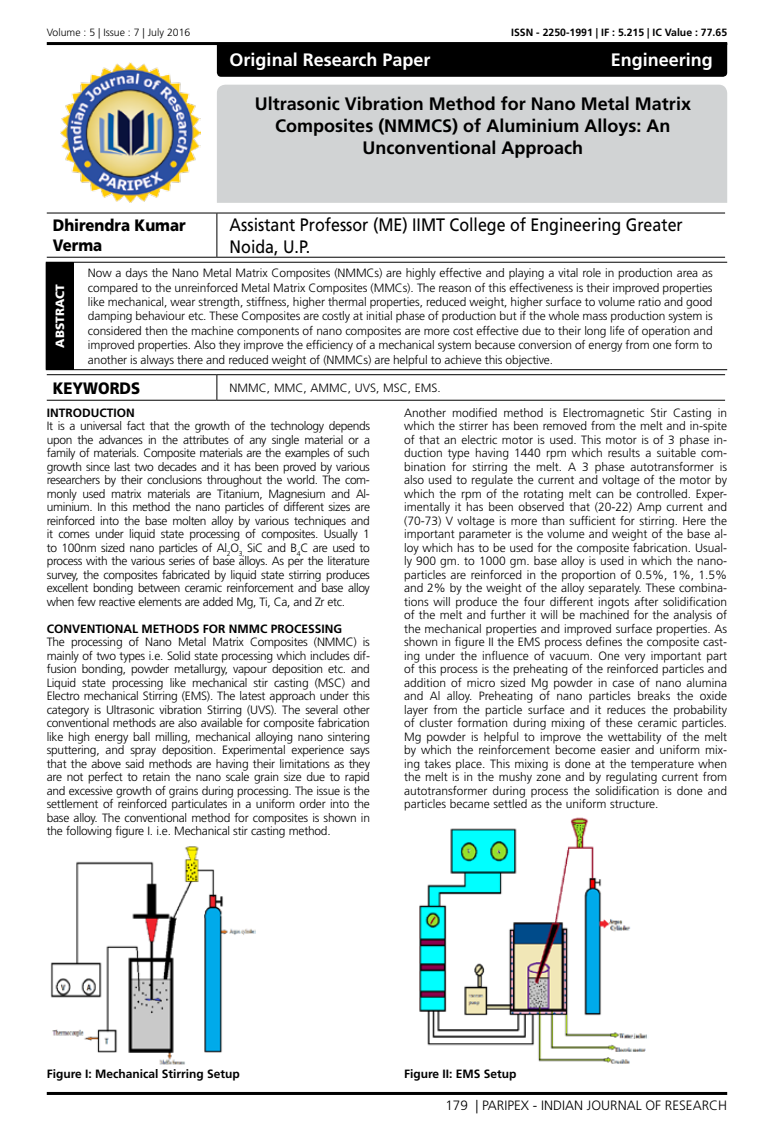
<style>
.page{position:relative;width:774px;height:1136px;background:#fff}
.page>*{position:absolute;margin:0;border:0;box-sizing:border-box;transform-origin:0 0}
.t1{font:700 18px/21.6px "Frutiger LT Std";color:#000;text-align:center}
.t2{font:18px/21.6px "Frutiger LT Std";color:#000;scale:.89 1}
.t3{font:700 18px "Frutiger LT Std";color:#fff}
.t4{font:900 16.5px/19.8px "Frutiger LT Std";color:#000;scale:.9 1}
.t5{font:300 13.5px "Frutiger LT Std";color:#000}
.t6{font:300 12px/13.5px "Frutiger LT Std";letter-spacing:-.01em;color:#000;text-align:justify}
.t7{font:700 12px "Frutiger LT Std";color:#000}
.t8{font:900 12px "Frutiger LT Std";color:#fff}
.t9{font:700 10.5px "Frutiger LT Std";color:#000}
.t10{font:300 10.5px "Frutiger LT Std";color:#000}
</style>
<div class="page">
<hr style="left:47px;top:42px;width:680px;height:3px;background:#000">
<hr style="left:47px;top:1091px;width:680px;height:3px;background:#000">
<div style="left:217px;top:85px;width:510px;height:118px;background:#d1d3d4"></div>
<div style="left:217px;top:45px;width:510px;height:32px;background:#000"></div>
<img style="left:61px;top:63px;width:139px;height:140px">
<hr style="left:47px;top:213px;width:170px;height:1px;background:#000">
<hr style="left:217px;top:213px;width:508px;height:1px;background:#000">
<hr style="left:216px;top:213px;width:1px;height:44px;background:#000">
<hr style="left:47px;top:257px;width:170px;height:1px;background:#000">
<hr style="left:217px;top:257px;width:508px;height:1px;background:#000">
<hr style="left:47px;top:374px;width:170px;height:1px;background:#000">
<hr style="left:217px;top:374px;width:508px;height:1px;background:#000">
<svg style="left:216px;top:375px;width:1px;height:25px"></svg>
<hr style="left:47px;top:400px;width:170px;height:1px;background:#000">
<hr style="left:217px;top:400px;width:508px;height:1px;background:#000">
<div style="left:46px;top:262px;width:27px;height:107px;background:#000"></div>
<hr style="left:73px;top:262px;width:654px;height:1px;background:#000">
<hr style="left:73px;top:262px;width:1px;height:107px;background:#000">
<svg style="left:46px;top:369px;width:27px;height:1px"></svg>
<hr style="left:73px;top:369px;width:654px;height:1px;background:#000">
<img style="left:50px;top:846px;width:206px;height:219px">
<img style="left:419px;top:817px;width:228px;height:247px">
<p class="t10" style="left:47px;top:27px;width:145px">Volume : 5 | Issue : 7 | July 2016</p>
<p class="t9" style="left:511px;top:27px;width:217px">ISSN - 2250-1991 | IF : 5.215 | IC Value : 77.65</p>
<h1 class="t3" style="left:230px;top:49px;width:202px">Original Research Paper</h1>
<h1 class="t1" style="left:255px;top:93px;width:438px">Ultrasonic Vibration Method for Nano Metal Matrix<br>Composites (NMMCS) of Aluminium Alloys: An<br>Unconventional Approach</h1>
<h1 class="t3" style="left:611px;top:49px;width:104px">Engineering</h1>
<h2 class="t4" style="left:53px;top:216px;width:149px">Dhirendra Kumar<br>Verma</h2>
<h1 class="t2" style="left:230px;top:214px;width:511px">Assistant Professor (ME) IIMT College of Engineering Greater<br>Noida, U.P.</h1>
<p class="t8" style="left:53px;top:347px;width:65px;rotate:-90deg">ABSTRACT</p>
<p class="t6" style="left:88px;top:266px;width:626px;line-height:14.4px">Now a days the Nano Metal Matrix Composites (NMMCs) are highly effective and playing a vital role in production area as compared to the unreinforced Metal Matrix Composites (MMCs). The reason of this effectiveness is their improved properties like mechanical, wear strength, stiffness, higher thermal properties, reduced weight, higher surface to volume ratio and good damping behaviour etc. These Composites are costly at initial phase of production but if the whole mass production system is considered then the machine components of nano composites are more cost effective due to their long life of operation and improved properties. Also they improve the efficiency of a mechanical system because conversion of energy from one form to another is always there and reduced weight of (NMMCs) are helpful to achieve this objective.</p>
<h2 class="t4" style="left:53px;top:378px;width:99px">KEYWORDS</h2>
<p class="t6" style="left:230px;top:381px;width:213px">NMMC, MMC, AMMC, UVS, MSC, EMS.</p>
<p class="t7" style="left:47px;top:405px;width:90px">INTRODUCTION</p>
<p class="t6" style="left:47px;top:419px;width:325px">It is a universal fact that the growth of the technology depends upon the advances in the attributes of any single material or a family of materials. Composite materials are the examples of such growth since last two decades and it has been proved by various researchers by their conclusions throughout the world. The com&shy;monly used matrix materials are Titanium, Magnesium and Al&shy;uminium. In this method the nano particles of different sizes are reinforced into the base molten alloy by various techniques and it comes under liquid state processing of composites. Usually 1 to 100nm sized nano particles of Al<sub>2</sub>O<sub>3,</sub> SiC and B<sub>4</sub>C are used to process with the various series of base alloys. As per the literature survey, the composites fabricated by liquid state stirring produces excellent bonding between ceramic reinforcement and base alloy when few reactive elements are added Mg, Ti, Ca, and Zr etc.</p>
<p class="t7" style="left:47px;top:621px;width:297px">CONVENTIONAL METHODS FOR NMMC PROCESSING</p>
<p class="t6" style="left:47px;top:635px;width:325px">The processing of Nano Metal Matrix Composites (NMMC) is mainly of two types i.e. Solid state processing which includes dif&shy;fusion bonding, powder metallurgy, vapour deposition etc. and Liquid state processing like mechanical stir casting (MSC) and Electro mechanical Stirring (EMS). The latest approach under this category is Ultrasonic vibration Stirring (UVS). The several other conventional methods are also available for composite fabrication like high energy ball milling, mechanical alloying nano sintering sputtering, and spray deposition. Experimental experience says that the above said methods are having their limitations as they are not perfect to retain the nano scale grain size due to rapid and excessive growth of grains during processing. The issue is the settlement of reinforced particulates in a uniform order into the base alloy. The conventional method for composites is shown in the following figure I. i.e. Mechanical stir casting method.</p>
<p class="t6" style="left:404px;top:406px;width:325px">Another modified method is Electromagnetic Stir Casting in which the stirrer has been removed from the melt and in-spite of that an electric motor is used. This motor is of 3 phase in&shy;duction type having 1440 rpm which results a suitable com&shy;bination for stirring the melt. A 3 phase autotransformer is also used to regulate the current and voltage of the motor by which the rpm of the rotating melt can be controlled. Exper&shy;imentally it has been observed that (20-22) Amp current and (70-73) V voltage is more than sufficient for stirring. Here the important parameter is the volume and weight of the base al&shy;loy which has to be used for the composite fabrication. Usual&shy;ly 900 gm. to 1000 gm. base alloy is used in which the nano&shy;particles are reinforced in the proportion of 0.5%, 1%, 1.5% and 2% by the weight of the alloy separately. These combina&shy;tions will produce the four different ingots after solidification of the melt and further it will be machined for the analysis of the mechanical properties and improved surface properties. As shown in figure II the EMS process defines the composite cast&shy;ing under the influence of vacuum. One very important part of this process is the preheating of the reinforced particles and addition of micro sized Mg powder in case of nano alumina and Al alloy. Preheating of nano particles breaks the oxide layer from the particle surface and it reduces the probability of cluster formation during mixing of these ceramic particles.<br>Mg powder is helpful to improve the wettability of the melt by which the reinforcement become easier and uniform mix&shy;ing takes place. This mixing is done at the temperature when the melt is in the mushy zone and by regulating current from autotransformer during process the solidification is done and particles became settled as the uniform structure.</p>
<p class="t7" style="left:47px;top:1067px;width:195px">Figure I: Mechanical Stirring Setup</p>
<p class="t7" style="left:404px;top:1067px;width:114px">Figure II: EMS Setup</p>
<p class="t5" style="left:445px;top:1097px;width:283px">179 | PARIPEX - INDIAN JOURNAL OF RESEARCH</p>
</div>
